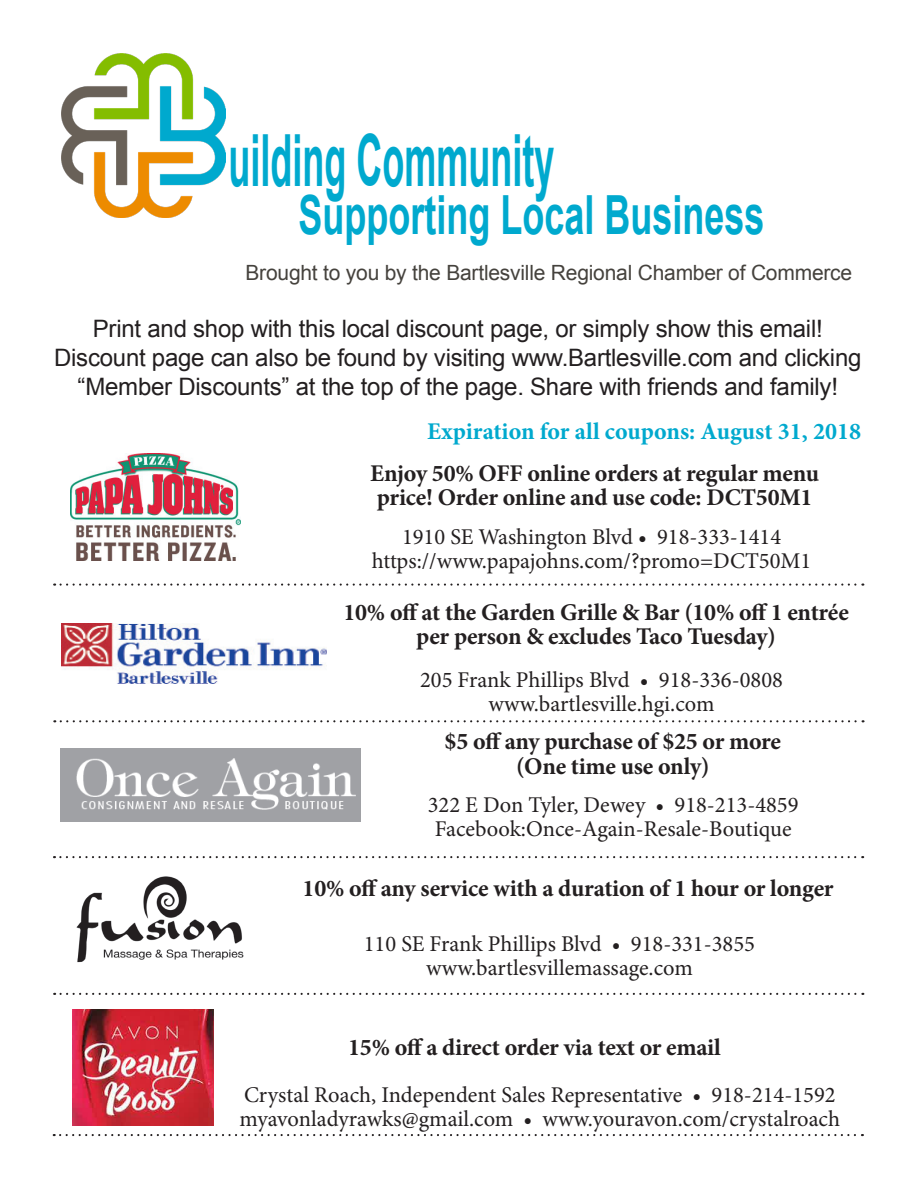
<style>
.page{position:relative;width:918px;height:1188px;background:#fff}
.page>*{position:absolute;margin:0;border:0;box-sizing:border-box;transform-origin:0 0}
.t1{font:700 72px "Arial";color:#00a9ce;scale:.5 1}
.t2{font:700 54px "Arial";color:#00a9ce;scale:.67 1}
.t3{font:700 24px/24.2px "Minion Pro";letter-spacing:-.01em;color:#231f20}
.t4{font:24px/28.8px "Arial";letter-spacing:-.01em;color:#231f20;text-align:center}
.t5{font:700 24px "Minion Pro";color:#00a9ce}
.t6{font:22.5px "Minion Pro";color:#231f20}
.t7{font:21px "Arial";letter-spacing:-.01em;color:#45423d}
</style>
<div class="page">
<img style="left:61px;top:54px;width:164px;height:164px">
<svg style="left:61px;top:584px;width:802px;height:2px"></svg>
<svg style="left:61px;top:720px;width:803px;height:2px"></svg>
<svg style="left:54px;top:856px;width:809px;height:2px"></svg>
<svg style="left:61px;top:993px;width:802px;height:2px"></svg>
<svg style="left:54px;top:1134px;width:809px;height:2px"></svg>
<img style="left:70px;top:453px;width:170px;height:108px">
<img style="left:62px;top:624px;width:265px;height:60px">
<div style="left:61px;top:749px;width:300px;height:73px;background:#a0a1a5"></div>
<img style="left:77px;top:758px;width:278px;height:52px">
<img style="left:76px;top:876px;width:168px;height:87px">
<img style="left:73px;top:1010px;width:140px;height:115px">
<img style="left:126px;top:1060px;width:87px;height:41px">
<p class="t1" style="left:228px;top:113px;width:654px">uilding Community</p>
<p class="t2" style="left:299px;top:179px;width:697px">Supporting Local Business</p>
<p class="t7" style="left:246px;top:259px;width:608px">Brought to you by the Bartlesville Regional Chamber of Commerce</p>
<p class="t4" style="left:93px;top:315px;width:731px">Print and shop with this local discount page, or simply show this email!</p>
<p class="t4" style="left:54px;top:343px;width:809px">Discount page can also be found by visiting www.Bartlesville.com and clicking “Member Discounts” at the top of the page. Share with friends and family!</p>
<p class="t5" style="left:427px;top:415px;width:435px">Expiration for all coupons: August 31, 2018</p>
<p class="t3" style="left:370px;top:461px;width:450px">Enjoy 50% OFF online orders at regular menu price! Order online and use code: DCT50M1</p>
<p class="t6" style="left:402px;top:522px;width:381px">1910 SE Washington Blvd • 918-333-1414</p>
<p class="t6" style="left:372px;top:546px;width:441px">https://www.papajohns.com/?promo=DCT50M1</p>
<p class="t3" style="left:343px;top:600px;width:507px;text-align:center">10% off at the Garden Grille &amp; Bar (10% off 1 entrée per person &amp; excludes Taco Tuesday)</p>
<p class="t6" style="left:420px;top:664px;width:364px">205 Frank Phillips Blvd • 918-336-0808</p>
<p class="t6" style="left:489px;top:688px;width:227px">www.bartlesville.hgi.com</p>
<p class="t3" style="left:445px;top:729px;width:338px">$5 off any purchase of $25 or more</p>
<p class="t3" style="left:516px;top:754px;width:195px">(One time use only)</p>
<p class="t6" style="left:428px;top:790px;width:372px">322 E Don Tyler, Dewey • 918-213-4859</p>
<p class="t6" style="left:435px;top:814px;width:358px">Facebook:Once-Again-Resale-Boutique</p>
<p class="t3" style="left:303px;top:876px;width:532px">10% off any service with a duration of 1 hour or longer</p>
<p class="t6" style="left:364px;top:928px;width:393px">110 SE Frank Phillips Blvd • 918-331-3855</p>
<p class="t6" style="left:426px;top:952px;width:268px">www.bartlesvillemassage.com</p>
<p class="t3" style="left:348px;top:1035px;width:374px">15% off a direct order via text or email</p>
<p class="t6" style="left:244px;top:1079px;width:593px">Crystal Roach, Independent Sales Representative • 918-214-1592</p>
<p class="t6" style="left:240px;top:1103px;width:602px">myavonladyrawks@gmail.com • www.youravon.com/crystalroach</p>
</div>
